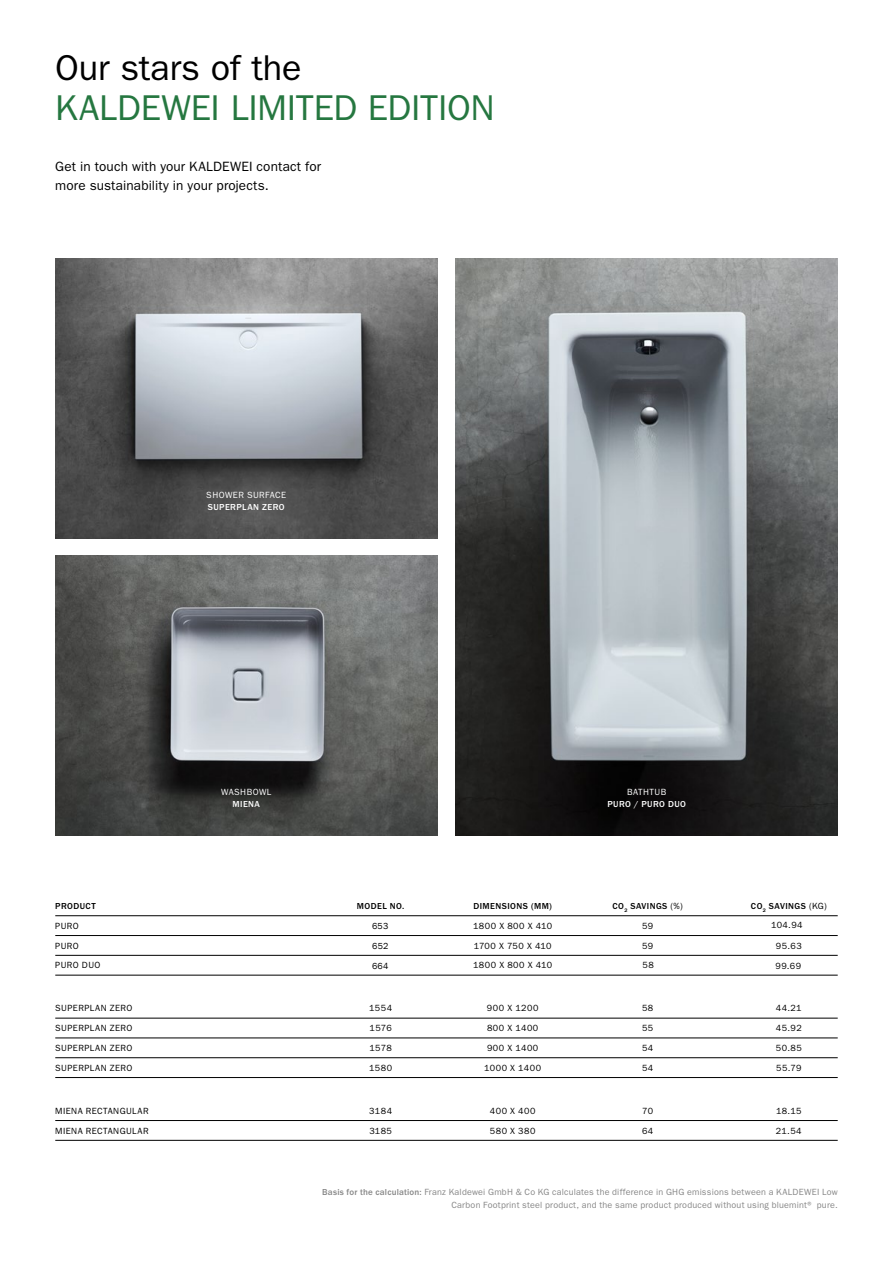
<style>
.page{position:relative;width:893px;height:1263px;background:#fff}
.page>*{position:absolute;margin:0;border:0;box-sizing:border-box;transform-origin:0 0}
.t1{font:36px "ITC Franklin Gothic Std";letter-spacing:-.005em;color:#257740}
.t2{font:36px "ITC Franklin Gothic Std";letter-spacing:-.005em;color:#000}
.t3{font:13.5px/18.9px "ITC Franklin Gothic Std";letter-spacing:.01em;color:#000}
.t4{font:9px "ITC Franklin Gothic Std";letter-spacing:.05em;color:#000}
.t5{font:9px/12.6px "ITC Franklin Gothic Std";letter-spacing:.025em;color:#878787;text-align:right}
.t6{font:500 9px "ITC Franklin Gothic Std";letter-spacing:.05em;color:#000}
.t7{font:500 9px "ITC Franklin Gothic Std";letter-spacing:.05em;color:#fff}
.t8{font:9px "ITC Franklin Gothic Std";letter-spacing:.05em;color:#fff}
.t9{font:9px "ITC Franklin Gothic Std";letter-spacing:.02em;color:#000}
.t10{font:9px "Franklin Gothic";letter-spacing:.025em;color:#000}
.s1{font-weight:400}
.s2{font-weight:500}
</style>
<div class="page">
<img style="left:55px;top:258px;width:382px;height:280px">
<img style="left:55px;top:555px;width:382px;height:280px">
<img style="left:456px;top:258px;width:382px;height:577px">
<hr style="left:55px;top:915px;width:783px;height:1px;background:#000">
<hr style="left:55px;top:935px;width:783px;height:1px;background:#000">
<hr style="left:55px;top:955px;width:783px;height:1px;background:#000">
<hr style="left:55px;top:975px;width:783px;height:1px;background:#000">
<hr style="left:55px;top:1018px;width:783px;height:1px;background:#000">
<hr style="left:55px;top:1038px;width:783px;height:1px;background:#000">
<hr style="left:55px;top:1057px;width:783px;height:1px;background:#000">
<hr style="left:55px;top:1077px;width:783px;height:1px;background:#000">
<hr style="left:55px;top:1120px;width:783px;height:1px;background:#000">
<hr style="left:55px;top:1140px;width:783px;height:1px;background:#000">
<h1 class="t2" style="left:55px;top:47px;width:248px">Our stars of the</h1>
<h1 class="t1" style="left:55px;top:87px;width:441px">KALDEWEI LIMITED EDITION</h1>
<h2 class="t3" style="left:55px;top:157px;width:267px">Get in touch with your KALDEWEI contact for more sustainability in your projects.</h2>
<p class="t8" style="left:206px;top:490px;width:81px">SHOWER SURFACE</p>
<p class="t7" style="left:208px;top:502px;width:78px">SUPERPLAN ZERO</p>
<p class="t8" style="left:221px;top:786px;width:52px">WASHBOWL</p>
<p class="t7" style="left:233px;top:799px;width:29px">MIENA</p>
<p class="t8" style="left:627px;top:786px;width:41px">BATHTUB</p>
<p class="t7" style="left:607px;top:799px;width:80px">PURO / PURO DUO</p>
<p class="t6" style="left:55px;top:901px;width:42px">PRODUCT</p>
<p class="t6" style="left:357px;top:901px;width:49px">MODEL NO.</p>
<p class="t6" style="left:473px;top:901px;width:80px">DIMENSIONS (MM)</p>
<p class="t6" style="left:612px;top:901px;width:72px">CO<sub>2</sub> SAVINGS <span class="s1">(%)</span></p>
<p class="t6" style="left:751px;top:901px;width:77px">CO<sub>2</sub> SAVINGS <span class="s1">(KG)</span></p>
<p class="t4" style="left:55px;top:921px;width:25px">PURO</p>
<p class="t4" style="left:473px;top:921px;width:81px">1800 X 800 X 410</p>
<p class="t4" style="left:775px;top:960px;width:27px">99.69</p>
<p class="t4" style="left:771px;top:919px;width:33px">104.94</p>
<p class="t4" style="left:642px;top:921px;width:13px">59</p>
<p class="t4" style="left:55px;top:940px;width:25px">PURO</p>
<p class="t10" style="left:372px;top:940px;width:18px">652</p>
<p class="t9" style="left:474px;top:940px;width:79px">1700 X 750 X 410</p>
<p class="t4" style="left:642px;top:940px;width:13px">59</p>
<p class="t4" style="left:776px;top:940px;width:27px">95.63</p>
<p class="t4" style="left:55px;top:960px;width:47px">PURO DUO</p>
<p class="t10" style="left:372px;top:960px;width:18px">664</p>
<p class="t4" style="left:473px;top:960px;width:81px">1800 X 800 X 410</p>
<p class="t4" style="left:55px;top:1003px;width:79px">SUPERPLAN ZERO</p>
<p class="t4" style="left:369px;top:1003px;width:24px">1554</p>
<p class="t4" style="left:487px;top:1003px;width:53px">900 X 1200</p>
<p class="t4" style="left:776px;top:1003px;width:27px">44.21</p>
<p class="t4" style="left:55px;top:1023px;width:79px">SUPERPLAN ZERO</p>
<p class="t4" style="left:370px;top:1023px;width:24px">1576</p>
<p class="t4" style="left:487px;top:1023px;width:53px">800 X 1400</p>
<p class="t4" style="left:642px;top:1023px;width:13px">55</p>
<p class="t4" style="left:776px;top:1023px;width:27px">45.92</p>
<p class="t4" style="left:55px;top:1043px;width:79px">SUPERPLAN ZERO</p>
<p class="t4" style="left:370px;top:1043px;width:24px">1578</p>
<p class="t4" style="left:487px;top:1043px;width:53px">900 X 1400</p>
<p class="t4" style="left:642px;top:1043px;width:13px">54</p>
<p class="t4" style="left:776px;top:1043px;width:27px">50.85</p>
<p class="t4" style="left:55px;top:1062px;width:79px">SUPERPLAN ZERO</p>
<p class="t4" style="left:369px;top:1062px;width:24px">1580</p>
<p class="t4" style="left:484px;top:1062px;width:58px">1000 X 1400</p>
<p class="t4" style="left:642px;top:1062px;width:13px">54</p>
<p class="t4" style="left:776px;top:1062px;width:27px">55.79</p>
<p class="t4" style="left:55px;top:1105px;width:95px">MIENA RECTANGULAR</p>
<p class="t4" style="left:369px;top:1105px;width:24px">3184</p>
<p class="t4" style="left:490px;top:1105px;width:47px">400 X 400</p>
<p class="t4" style="left:642px;top:1105px;width:12px">70</p>
<p class="t4" style="left:776px;top:1105px;width:27px">18.15</p>
<p class="t4" style="left:55px;top:1125px;width:95px">MIENA RECTANGULAR</p>
<p class="t4" style="left:369px;top:1125px;width:24px">3185</p>
<p class="t4" style="left:490px;top:1125px;width:47px">580 X 380</p>
<p class="t4" style="left:642px;top:1125px;width:13px">64</p>
<p class="t4" style="left:776px;top:1125px;width:27px">21.54</p>
<p class="t4" style="left:642px;top:1003px;width:13px">58</p>
<p class="t5" style="left:322px;top:1186px;width:517px"><span class="s2">Basis for the calculation:</span> Franz Kaldewei GmbH &amp; Co KG calculates the difference in GHG emissions between a KALDEWEI Low<br>Carbon Footprint steel product, and the same product produced without using bluemint® pure.</p>
</div>
